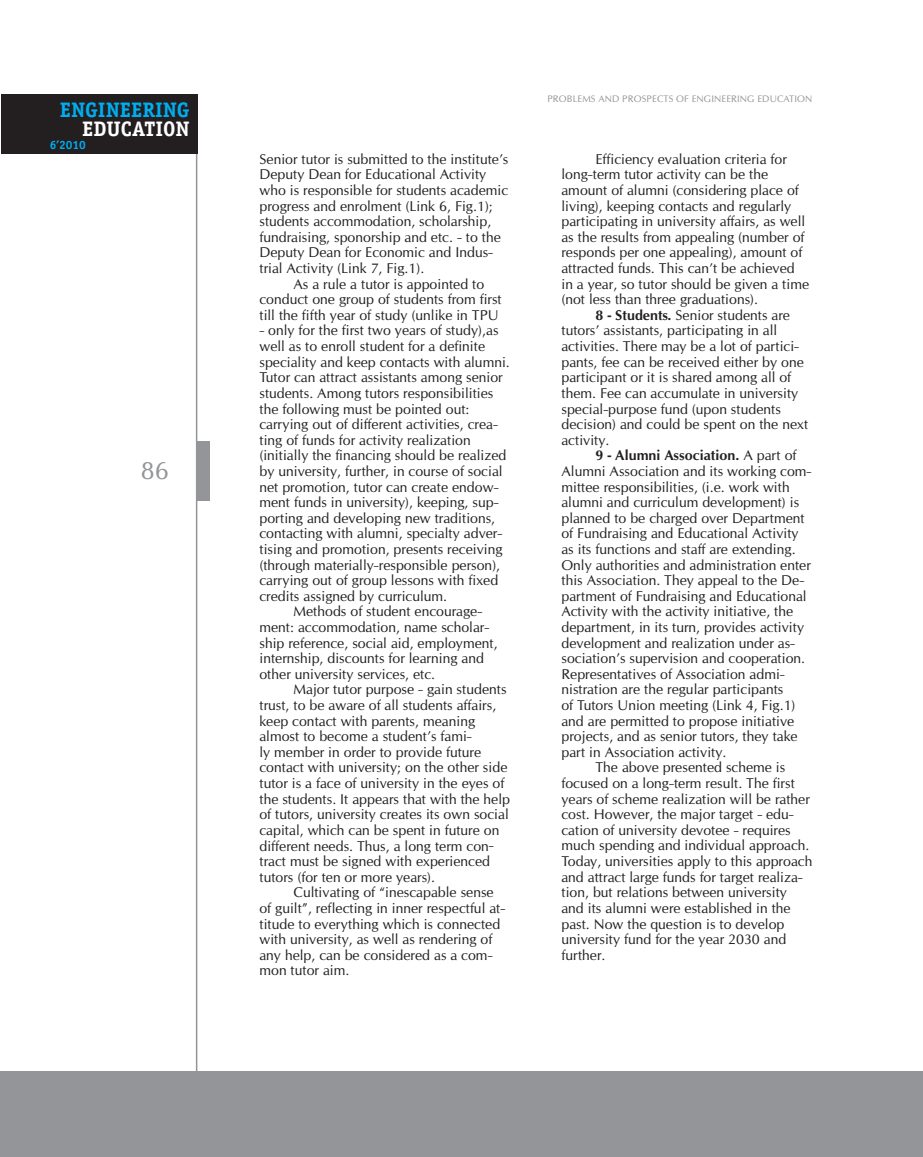
<style>
.page{position:relative;width:923px;height:1157px;background:#fff}
.page>*{position:absolute;margin:0;border:0;box-sizing:border-box;transform-origin:0 0}
.t1{font:24px "Opium New";color:#939598}
.t2{font:700 21px "Officina Serif C";color:#00aeef}
.t3{font:700 21px "Officina Serif C";color:#fff}
.t4{font:13.5px/15.6px "Opium New";color:#231f20}
.t5{font:700 13.5px "Opium New";color:#231f20}
.t6{font:700 12px "Officina Sans C";color:#00aeef}
.t7{font:9px "Opium New";letter-spacing:.01em;color:#939598}
.s1{font-weight:700}
.s2{font-weight:400}
</style>
<div class="page">
<hr style="left:196px;top:95px;width:1px;height:1036px;background:#939598">
<div style="left:0;top:1071px;width:897px;height:86px;background:#939598"></div>
<div style="left:1px;top:95px;width:196px;height:59px;background:#231f20"></div>
<div style="left:197px;top:441px;width:13px;height:59px;background:#939598"></div>
<div style="left:897px;top:1071px;width:26px;height:86px;background:#939598"></div>
<h2 class="t2" style="left:60px;top:98px;width:131px">ENGINEERING</h2>
<h2 class="t3" style="left:82px;top:117px;width:109px">EDUCATION</h2>
<p class="t6" style="left:50px;top:138px;width:38px">6’2010</p>
<h1 class="t1" style="left:141px;top:455px;width:30px">86</h1>
<p class="t4" style="left:259px;top:151px;width:250px">Senior tutor is submitted to the institute’s</p>
<p class="t4" style="left:259px;top:167px;width:228px">Deputy Dean for Educational Activity</p>
<p class="t4" style="left:259px;top:182px;width:250px">who is responsible for students academic</p>
<p class="t4" style="left:259px;top:198px;width:235px">progress and enrolment (Link 6, Fig.1);</p>
<p class="t4" style="left:259px;top:213px;width:233px">students accommodation, scholarship,</p>
<p class="t4" style="left:259px;top:229px;width:243px">fundraising, sponorship and etc. - to the</p>
<p class="t4" style="left:259px;top:245px;width:235px">Deputy Dean for Economic and I ndus-</p>
<p class="t4" style="left:259px;top:260px;width:166px">trial Activity (Link 7, Fig.1).</p>
<p class="t4" style="left:293px;top:276px;width:192px">As a rule a tutor is appointed to</p>
<p class="t4" style="left:259px;top:291px;width:244px">conduct one group of students from first</p>
<p class="t4" style="left:259px;top:307px;width:238px">till the fifth year of study (unlike in TPU</p>
<p class="t4" style="left:259px;top:323px;width:241px">- only for the first two years of study),as</p>
<p class="t4" style="left:259px;top:338px;width:227px">well as to enroll student for a definite</p>
<p class="t4" style="left:259px;top:354px;width:252px">speciality and keep contacts with alumni.</p>
<p class="t4" style="left:259px;top:369px;width:245px">Tutor can attract assistants among senior</p>
<p class="t4" style="left:259px;top:385px;width:235px">students. Among tutors responsibilities</p>
<p class="t4" style="left:259px;top:401px;width:212px">the following must be pointed out:</p>
<p class="t4" style="left:259px;top:416px;width:240px">carrying out of different activities, crea-</p>
<p class="t4" style="left:259px;top:432px;width:213px">ting of funds for activity realization</p>
<p class="t4" style="left:259px;top:447px;width:248px">(initially the financing should be realized</p>
<p class="t4" style="left:259px;top:463px;width:245px">by university, further, in course of social</p>
<p class="t4" style="left:259px;top:479px;width:241px">net promotion, tutor can create endow-</p>
<p class="t4" style="left:259px;top:494px;width:241px">ment funds in university), keeping, sup-</p>
<p class="t4" style="left:259px;top:510px;width:237px">porting and developing new traditions,</p>
<p class="t4" style="left:259px;top:525px;width:244px">contacting with alumni, specialty adver-</p>
<p class="t4" style="left:259px;top:541px;width:245px">tising and promotion, presents receiving</p>
<p class="t4" style="left:259px;top:557px;width:242px">(through materially-responsible person),</p>
<p class="t4" style="left:259px;top:572px;width:240px">carrying out of group lessons with fixed</p>
<p class="t4" style="left:259px;top:588px;width:189px">credits assigned by curriculum.</p>
<p class="t4" style="left:293px;top:603px;width:190px">Methods of student encourage-</p>
<p class="t4" style="left:259px;top:619px;width:231px">ment: accommodation, name scholar-</p>
<p class="t4" style="left:259px;top:635px;width:240px">ship reference, social aid, employment,</p>
<p class="t4" style="left:259px;top:650px;width:226px">internship, discounts for learning and</p>
<p class="t4" style="left:259px;top:666px;width:177px">other university services, etc.</p>
<p class="t4" style="left:293px;top:681px;width:215px">Major tutor purpose - gain students</p>
<p class="t4" style="left:259px;top:697px;width:238px">trust, to be aware of all students affairs,</p>
<p class="t4" style="left:259px;top:713px;width:217px">keep contact with parents, meaning</p>
<p class="t4" style="left:259px;top:728px;width:214px">almost to become a student’s fami-</p>
<p class="t4" style="left:259px;top:744px;width:223px">ly member in order to provide future</p>
<p class="t4" style="left:259px;top:759px;width:249px">contact with university; on the other side</p>
<p class="t4" style="left:259px;top:775px;width:247px">tutor is a face of university in the eyes of</p>
<p class="t4" style="left:259px;top:791px;width:252px">the students. It appears that with the help</p>
<p class="t4" style="left:259px;top:806px;width:251px">of tutors, university creates its own social</p>
<p class="t4" style="left:259px;top:822px;width:241px">capital, which can be spent in future on</p>
<p class="t4" style="left:259px;top:837px;width:236px">different needs. Thus, a long term con-</p>
<p class="t4" style="left:259px;top:853px;width:232px">tract must be signed with experienced</p>
<p class="t4" style="left:259px;top:869px;width:177px">tutors (for ten or more years).</p>
<p class="t4" style="left:293px;top:884px;width:202px">Cultivating of “inescapable sense</p>
<p class="t4" style="left:259px;top:900px;width:247px">of guilt”, reflecting in inner respectful at-</p>
<p class="t4" style="left:259px;top:915px;width:242px">titude to everything which is connected</p>
<p class="t4" style="left:259px;top:931px;width:235px">with university, as well as rendering of</p>
<p class="t4" style="left:259px;top:947px;width:235px">any help, can be considered as a com-</p>
<p class="t4" style="left:259px;top:962px;width:91px">mon tutor aim.</p>
<p class="t7" style="left:547px;top:93px;width:266px">Prob lems and Prospects of Engineering Education</p>
<p class="t4" style="left:561px;top:151px;width:249px;text-indent:34px">Efficiency evaluation criteria for long-term tutor activity can be the amount of alumni (considering place of living), keeping contacts and regularly participating in university affairs, as well as the results from appealing (number of responds per one appealing), amount of attracted funds. This can’t be achieved in a year, so tutor should be given a time (not less than three graduations).</p>
<p class="t4" style="left:561px;top:307px;width:248px;text-indent:34px"><span class="s1">8 - Students.</span> Senior students are tutors’ assistants, participating in all activities. There may be a lot of partici&shy;pants, fee can be received either by one participant or it is shared among all of them. Fee can accumulate in university special-purpose fund (upon students decision) and could be spent on the next activity.</p>
<p class="t5" style="left:595px;top:447px;width:203px">9 - Alumni Association. <span class="s2">A part of</span></p>
<p class="t4" style="left:561px;top:463px;width:252px">Alumni Association and its working com-</p>
<p class="t4" style="left:561px;top:479px;width:230px">mittee responsibilities, (i.e. work with</p>
<p class="t4" style="left:561px;top:494px;width:239px">alumni and curriculum development) is</p>
<p class="t4" style="left:561px;top:510px;width:245px">planned to be charged over Department</p>
<p class="t4" style="left:561px;top:525px;width:239px">of Fundraising and Educational Activity</p>
<p class="t4" style="left:561px;top:541px;width:236px">as its functions and staff are extending.</p>
<p class="t4" style="left:561px;top:557px;width:251px">Only authorities and administration enter</p>
<p class="t4" style="left:561px;top:572px;width:244px">this Association. They appeal to the De-</p>
<p class="t4" style="left:561px;top:588px;width:247px">partment of Fundraising and Educational</p>
<p class="t4" style="left:561px;top:603px;width:233px">Activity with the activity initiative, the</p>
<p class="t4" style="left:561px;top:619px;width:244px">department, in its turn, provides activity</p>
<p class="t4" style="left:561px;top:635px;width:235px">development and realization under as-</p>
<p class="t4" style="left:561px;top:650px;width:245px">sociation’s supervision and cooperation.</p>
<p class="t4" style="left:561px;top:666px;width:225px">Representatives of Association admi-</p>
<p class="t4" style="left:561px;top:681px;width:223px">nistration are the regular participants</p>
<p class="t4" style="left:561px;top:697px;width:236px">of Tutors U nion meeting (Link 4, Fig.1)</p>
<p class="t4" style="left:561px;top:713px;width:234px">and are permitted to propose initiative</p>
<p class="t4" style="left:561px;top:728px;width:238px">projects, and as senior tutors, they take</p>
<p class="t4" style="left:561px;top:744px;width:166px">part in Association activity.</p>
<p class="t4" style="left:595px;top:759px;width:191px">The above presented scheme is</p>
<p class="t4" style="left:561px;top:775px;width:235px">focused on a long-term result. The first</p>
<p class="t4" style="left:561px;top:791px;width:250px">years of scheme realization will be rather</p>
<p class="t4" style="left:561px;top:806px;width:234px">cost. However, the major target - edu-</p>
<p class="t4" style="left:561px;top:822px;width:231px">cation of university devotee - requires</p>
<p class="t4" style="left:561px;top:837px;width:250px">much spending and individual approach.</p>
<p class="t4" style="left:561px;top:853px;width:252px">Today, universities apply to this approach</p>
<p class="t4" style="left:561px;top:869px;width:243px">and attract large funds for target realiza-</p>
<p class="t4" style="left:561px;top:884px;width:227px">tion, but relations between university</p>
<p class="t4" style="left:561px;top:900px;width:231px">and its alumni were established in the</p>
<p class="t4" style="left:561px;top:915px;width:224px">past. Now the question is to develop</p>
<p class="t4" style="left:561px;top:931px;width:226px">university fund for the year 203 0 and</p>
<p class="t4" style="left:561px;top:947px;width:46px">further.</p>
</div>
